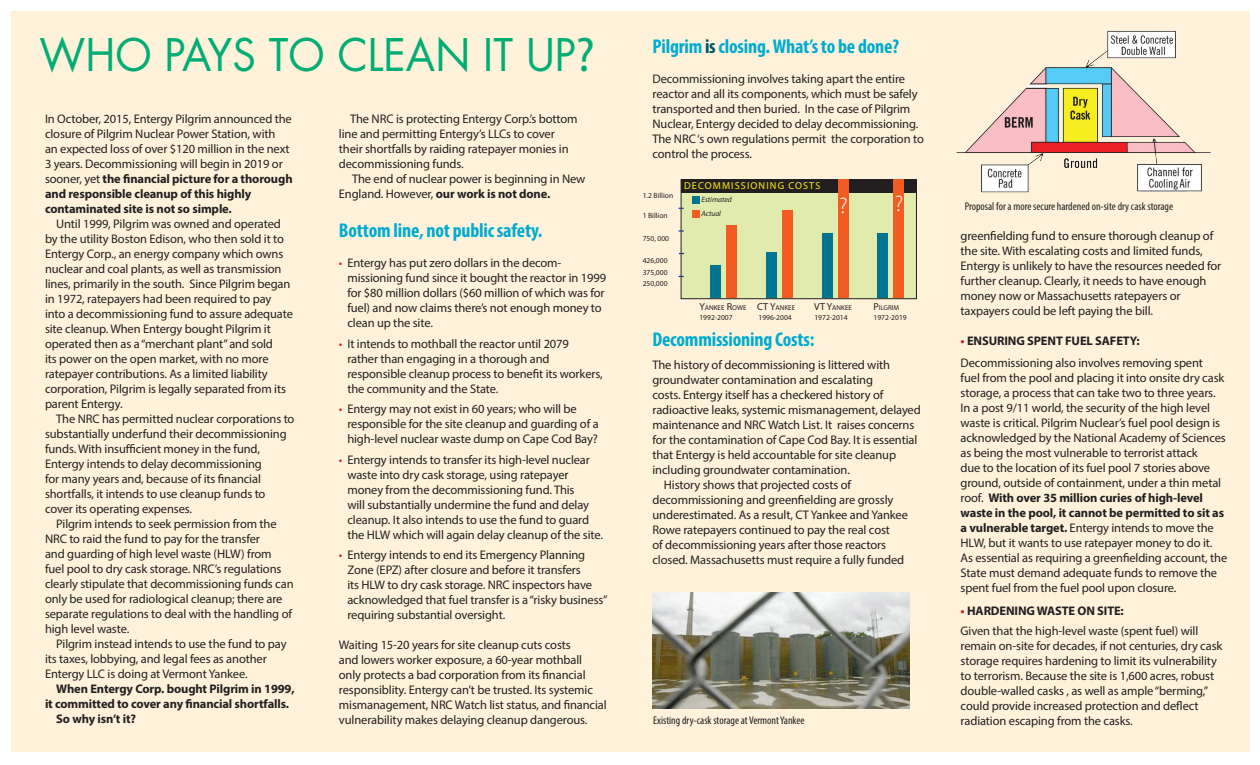
<style>
.page{position:relative;width:1260px;height:765px;background:#fff}
.page>*{position:absolute;margin:0;border:0;box-sizing:border-box;transform-origin:0 0}
.t1{font:43.75px "Futura";color:#02ad73;scale:.96 1}
.t2{font:300 22.5px "Myriad Pro";color:#fff}
.Headings{font:700 condensed 20px "Myriad Pro";letter-spacing:-.01em;color:#00abcf}
.t3{font:12.5px/15px "Myriad Pro";letter-spacing:-.01em;color:#231f20}
.t4{font:700 12.5px/15px "Myriad Pro";letter-spacing:-.01em;color:#231f20}
.t5{font:condensed 11.25px "Myriad Pro";color:#231f20}
.t6{font:10.12px "Myriad Pro";letter-spacing:.11em;color:#fff101}
.t7{font:7.62px "Myriad Pro";color:#231f20}
.t8{font:7.62px "Myriad Pro";color:#231f20}
.t9{font:italic 7.62px "Myriad Pro";color:#231f20}
.t10{font:7.12px "Myriad Pro";color:#231f20}
.s1{font-family:"Myriad Pro";font-size:48.75px}
.s2{font-weight:700}
.s3{color:#d1232a}
.s4{color:#005368}
.s5{font-size:10.12px}
</style>
<div class="page">
<div style="left:11px;top:11px;width:1239px;height:740px;background:#fef3da"></div>
<img style="left:956px;top:30px;width:255px;height:163px">
<img style="left:652px;top:593px;width:258px;height:115px">
<div style="left:681px;top:180px;width:235px;height:119px;background:#e2ebae"></div>
<div style="left:681px;top:179px;width:236px;height:120px;border:1px solid #231f20"></div>
<div style="left:681px;top:179px;width:235px;height:13px;background:#231f20"></div>
<div style="left:766px;top:252px;width:11px;height:46px;background:#007490"></div>
<div style="left:710px;top:266px;width:11px;height:32px;background:#007490"></div>
<div style="left:726px;top:225px;width:11px;height:73px;background:#f25b21"></div>
<div style="left:782px;top:210px;width:11px;height:88px;background:#f25b21"></div>
<div style="left:822px;top:234px;width:11px;height:64px;background:#007490"></div>
<div style="left:838px;top:179px;width:11px;height:119px;background:#f25b21"></div>
<div style="left:692px;top:196px;width:7px;height:7px;background:#007490"></div>
<div style="left:692px;top:211px;width:7px;height:7px;background:#f25b21"></div>
<div style="left:878px;top:234px;width:10px;height:64px;background:#007490"></div>
<div style="left:894px;top:179px;width:10px;height:119px;background:#f25b21"></div>
<p class="t1" style="left:40px;top:25px;width:580px">WHO PAYS TO CLEAN IT UP<span class="s1">?</span></p>
<p class="t3" style="left:45px;top:111px;width:249px">In October, 2015, Entergy Pilgrim announced the closure of Pilgrim Nuclear Power Station, with<br>an expected loss of over $120 million in the next 3 years. Decommissioning will begin in 2019 or sooner, yet <span class="s2">the financial picture for a thorough and responsible cleanup of this highly contaminated site is not so simple.</span></p>
<p class="t3" style="left:45px;top:216px;width:250px;text-indent:11px">Until 1999, Pilgrim was owned and operated by the utility Boston Edison, who then sold it to Entergy Corp., an energy company which owns nuclear and coal plants, as well as transmission lines, primarily in the south. Since Pilgrim began in 1972, ratepayers had been required to pay into a decommissioning fund to assure adequate site cleanup. When Entergy bought Pilgrim it operated then as a “merchant plant” and sold<br>its power on the open market, with no more ratepayer contributions. As a limited liability corporation, Pilgrim is legally separated from its parent Entergy.</p>
<p class="t3" style="left:45px;top:411px;width:251px;text-indent:11px">The NRC has permitted nuclear corporations to substantially underfund their decommissioning funds. With insufficient money in the fund, Entergy intends to delay decommissioning<br>for many years and, because of its financial shortfalls, it intends to use cleanup funds to cover its operating expenses.</p>
<p class="t3" style="left:45px;top:516px;width:250px;text-indent:11px">Pilgrim intends to seek permission from the NRC to raid the fund to pay for the transfer<br>and guarding of high level waste (HLW) from fuel pool to dry cask storage. NRC’s regulations clearly stipulate that decommissioning funds can only be used for radiological cleanup; there are separate regulations to deal with the handling of high level waste.</p>
<p class="t3" style="left:45px;top:636px;width:243px;text-indent:11px">Pilgrim instead intends to use the fund to pay its taxes, lobbying, and legal fees as another<br>Entergy LLC is doing at Vermont Yankee.</p>
<p class="t4" style="left:45px;top:681px;width:251px;text-indent:11px">When Entergy Corp. bought Pilgrim in 1999, it committed to cover any financial shortfalls.</p>
<p class="t4" style="left:56px;top:711px;width:81px">So why isn’t it?</p>
<p class="t3" style="left:339px;top:111px;width:240px;text-indent:11px">The NRC is protecting Entergy Corp.’s bottom line and permitting Entergy’s LLCs to cover their shortfalls by raiding ratepayer monies in decommissioning funds.</p>
<p class="t3" style="left:339px;top:171px;width:248px;text-indent:13px">The end of nuclear power is beginning in New<br>England. However, <span class="s2">our work is not done.</span></p>
<p class="Headings" style="left:339px;top:218px;width:205px">Bottom line, not public safety.</p>
<p class="t3" style="left:347px;top:255px;width:260px;text-indent:-8px"><span class="s3">•</span> Entergy has put zero dollars in the decom&shy;missioning fund since it bought the reactor in 1999 for $80 million dollars ($60 million of which was for fuel) and now claims there’s not enough money to clean up the site.</p>
<p class="t3" style="left:347px;top:336px;width:257px;text-indent:-8px"><span class="s3">•</span> It intends to mothball the reactor until 2079 rather than engaging in a thorough and responsible cleanup process to benefit its workers, the community and the State.</p>
<p class="t3" style="left:347px;top:401px;width:253px;text-indent:-8px"><span class="s3">•</span> Entergy may not exist in 60 years; who will be responsible for the site cleanup and guarding of a high-level nuclear waste dump on Cape Cod Bay?</p>
<p class="t3" style="left:347px;top:452px;width:257px;text-indent:-8px"><span class="s3">•</span> Entergy intends to transfer its high-level nuclear waste into dry cask storage, using ratepayer money from the decommissioning fund. This<br>will substantially undermine the fund and delay cleanup. It also intends to use the fund to guard the HLW which will again delay cleanup of the site.</p>
<p class="t3" style="left:347px;top:547px;width:262px;text-indent:-8px"><span class="s3">•</span> Entergy intends to end its Emergency Planning Zone (EPZ) after closure and before it transfers<br>its HLW to dry cask storage. NRC inspectors have acknowledged that fuel transfer is a “risky business” requiring substantial oversight.</p>
<p class="t3" style="left:339px;top:637px;width:269px">Waiting 15-20 years for site cleanup cuts costs<br>and lowers worker exposure, a 60-year mothball only protects a bad corporation from its financial responsiblity. Entergy can’t be trusted. Its systemic mismanagement, NRC Watch list status, and financial vulnerability makes delaying cleanup dangerous.</p>
<p class="Headings" style="left:652px;top:33px;width:248px">Pilgrim <span class="s4">is</span> closing. What’s to be done?</p>
<p class="t3" style="left:652px;top:71px;width:273px">Decommissioning involves taking apart the entire reactor and all its components, which must be safely transported and then buried. In the case of Pilgrim Nuclear, Entergy decided to delay decommissioning.<br>The NRC ‘s own regulations permit the corporation to control the process.</p>
<p class="t7" style="left:643px;top:191px;width:32px">1.2 Billion</p>
<p class="t7" style="left:643px;top:211px;width:27px">1 Billion</p>
<p class="t7" style="left:643px;top:234px;width:28px">750, 000</p>
<p class="t7" style="left:643px;top:256px;width:26px">426,000</p>
<p class="t7" style="left:643px;top:268px;width:26px">375,000</p>
<p class="t7" style="left:643px;top:279px;width:26px">250,000</p>
<p class="t6" style="left:684px;top:180px;width:138px">DECOMMISSIONING COSTS</p>
<p class="t9" style="left:702px;top:195px;width:32px">Estimated</p>
<p class="t9" style="left:702px;top:209px;width:21px">Actual</p>
<p class="t2" style="left:839px;top:192px;width:10px">?</p>
<p class="t2" style="left:895px;top:190px;width:10px">?</p>
<p class="t10" style="left:699px;top:303px;width:97px"><span class="s5">Y</span>ANKEE <span class="s5">R</span>OWE <span class="s5">CT Y</span>ANKEE</p>
<p class="t10" style="left:814px;top:303px;width:39px"><span class="s5">VT Y</span>ANKEE</p>
<p class="t10" style="left:873px;top:303px;width:27px"><span class="s5">P</span>ILGRIM</p>
<p class="t8" style="left:699px;top:313px;width:35px">1992-2007</p>
<p class="t8" style="left:758px;top:313px;width:35px">1996-2004</p>
<p class="t8" style="left:814px;top:313px;width:35px">1972-2014</p>
<p class="t8" style="left:873px;top:313px;width:35px">1972-2019</p>
<p class="Headings" style="left:652px;top:326px;width:163px">Decommissioning Costs:</p>
<p class="t3" style="left:652px;top:357px;width:270px">The history of decommissioning is littered with groundwater contamination and escalating<br>costs. Entergy itself has a checkered history of radioactive leaks, systemic mismanagement, delayed maintenance and NRC Watch List. It raises concerns for the contamination of Cape Cod Bay. It is essential that Entergy is held accountable for site cleanup including groundwater contamination.</p>
<p class="t3" style="left:652px;top:477px;width:257px;text-indent:11px">History shows that projected costs of decommissioning and greenfielding are grossly underestimated. As a result, CT Yankee and Yankee Rowe ratepayers continued to pay the real cost<br>of decommissioning years after those reactors closed. Massachusetts must require a fully funded</p>
<p class="t5" style="left:653px;top:714px;width:153px">Existing dry-cask storage at Vermont Yankee</p>
<p class="t5" style="left:965px;top:199px;width:210px">Proposal for a more secure hardened on-site dry cask storage</p>
<p class="t3" style="left:961px;top:228px;width:262px">greenfielding fund to ensure thorough cleanup of the site. With escalating costs and limited funds, Entergy is unlikely to have the resources needed for further cleanup. Clearly, it needs to have enough money now or Massachusetts ratepayers or taxpayers could be left paying the bill.</p>
<p class="t4" style="left:961px;top:333px;width:181px"><span class="s3">•</span> ENSURING SPENT FUEL SAFETY:</p>
<p class="t3" style="left:961px;top:355px;width:268px">Decommissioning also involves removing spent<br>fuel from the pool and placing it into onsite dry cask storage, a process that can take two to three years.<br>In a post 9/11 world, the security of the high level waste is critical. Pilgrim Nuclear’s fuel pool design is acknowledged by the National Academy of Sciences as being the most vulnerable to terrorist attack<br>due to the location of its fuel pool 7 stories above ground, outside of containment, under a thin metal roof. <span class="s2">With over 35 million curies of high-level waste in the pool, it cannot be permitted to sit as a vulnerable target.</span> Entergy intends to move the HLW, but it wants to use ratepayer money to do it.<br>As essential as requiring a greenfielding account, the State must demand adequate funds to remove the spent fuel from the fuel pool upon closure.</p>
<p class="t4" style="left:961px;top:603px;width:165px"><span class="s3">•</span> HARDENING WASTE ON SITE:</p>
<p class="t3" style="left:961px;top:624px;width:263px">Given that the high-level waste (spent fuel) will remain on-site for decades, if not centuries, dry cask storage requires hardening to limit its vulnerability to terrorism. Because the site is 1,600 acres, robust double-walled casks , as well as ample “berming,” could provide increased protection and deflect radiation escaping from the casks.</p>
</div>
